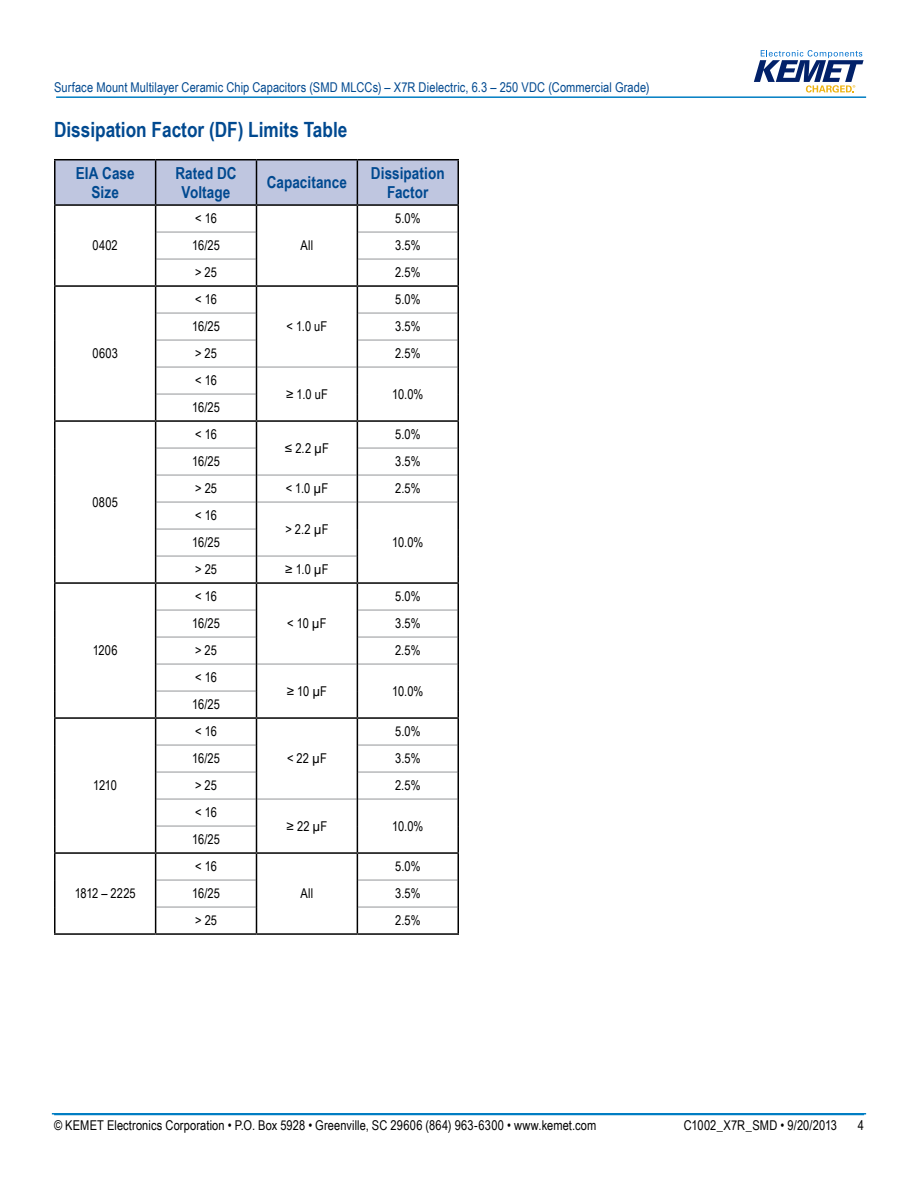
<style>
.page{position:relative;width:918px;height:1188px;background:#fff}
.page>*{position:absolute;margin:0;border:0;box-sizing:border-box;transform-origin:0 0}
.t1{font:700 21px "Arial Narrow";color:#004990}
.t2{font:700 16.5px/19.8px "Arial Narrow";letter-spacing:.005em;color:#004990;text-align:center}
.t3{font:13.5px "Arial Narrow";letter-spacing:.005em;color:#000}
.t4{font:13.5px "Arial Narrow";letter-spacing:.01em;color:#004990}
</style>
<div class="page">
<hr style="left:52px;top:1113px;width:814px;height:2px;background:#007dc3">
<hr style="left:56px;top:96px;width:810px;height:2px;background:#007dc3">
<svg style="left:754px;top:50px;width:110px;height:43px"></svg>
<hr style="left:54px;top:204px;width:102px;height:2px;background:#000">
<hr style="left:54px;top:285px;width:102px;height:2px;background:#000">
<hr style="left:54px;top:420px;width:102px;height:2px;background:#000">
<hr style="left:54px;top:582px;width:102px;height:2px;background:#000">
<hr style="left:54px;top:717px;width:102px;height:2px;background:#000">
<hr style="left:54px;top:852px;width:102px;height:2px;background:#000">
<hr style="left:54px;top:159px;width:102px;height:1px;background:#000">
<hr style="left:54px;top:160px;width:2px;height:44px;background:#000">
<hr style="left:156px;top:159px;width:100px;height:1px;background:#000">
<hr style="left:256px;top:159px;width:101px;height:1px;background:#000">
<hr style="left:357px;top:159px;width:102px;height:1px;background:#000">
<hr style="left:54px;top:206px;width:2px;height:26px;background:#000">
<hr style="left:54px;top:232px;width:2px;height:27px;background:#000">
<hr style="left:54px;top:259px;width:2px;height:26px;background:#000">
<hr style="left:54px;top:287px;width:2px;height:26px;background:#000">
<hr style="left:54px;top:313px;width:2px;height:27px;background:#000">
<hr style="left:54px;top:340px;width:2px;height:27px;background:#000">
<hr style="left:54px;top:367px;width:2px;height:27px;background:#000">
<hr style="left:54px;top:394px;width:2px;height:26px;background:#000">
<hr style="left:54px;top:422px;width:2px;height:26px;background:#000">
<hr style="left:54px;top:448px;width:2px;height:27px;background:#000">
<hr style="left:54px;top:475px;width:2px;height:27px;background:#000">
<hr style="left:54px;top:502px;width:2px;height:27px;background:#000">
<hr style="left:54px;top:529px;width:2px;height:27px;background:#000">
<hr style="left:54px;top:556px;width:2px;height:26px;background:#000">
<hr style="left:54px;top:584px;width:2px;height:26px;background:#000">
<hr style="left:54px;top:610px;width:2px;height:27px;background:#000">
<hr style="left:54px;top:637px;width:2px;height:27px;background:#000">
<hr style="left:54px;top:664px;width:2px;height:27px;background:#000">
<hr style="left:54px;top:691px;width:2px;height:26px;background:#000">
<hr style="left:54px;top:719px;width:2px;height:26px;background:#000">
<hr style="left:54px;top:745px;width:2px;height:27px;background:#000">
<hr style="left:54px;top:772px;width:2px;height:27px;background:#000">
<hr style="left:54px;top:799px;width:2px;height:27px;background:#000">
<hr style="left:54px;top:826px;width:2px;height:26px;background:#000">
<hr style="left:54px;top:854px;width:2px;height:26px;background:#000">
<hr style="left:54px;top:880px;width:2px;height:27px;background:#000">
<hr style="left:54px;top:907px;width:2px;height:26px;background:#000">
<hr style="left:54px;top:933px;width:102px;height:2px;background:#000">
<hr style="left:256px;top:933px;width:101px;height:2px;background:#000">
<hr style="left:156px;top:933px;width:100px;height:2px;background:#000">
<svg style="left:55px;top:160px;width:404px;height:773px"></svg>
<hr style="left:357px;top:933px;width:102px;height:2px;background:#000">
<p class="t4" style="left:54px;top:77px;width:597px">Surface Mount Multilayer Ceramic Chip Capacitors (SMD MLCCs) – X7R Dielectric, 6.3 – 250 VDC (Commercial Grade)</p>
<h1 class="t1" style="left:54px;top:113px;width:295px">Dissipation Factor (DF) Limits Table</h1>
<p class="t2" style="left:76px;top:162px;width:60px">EIA Case<br>Size</p>
<p class="t2" style="left:175px;top:162px;width:63px">Rated DC<br>Voltage</p>
<p class="t2" style="left:267px;top:172px;width:82px">Capacitance</p>
<p class="t2" style="left:371px;top:162px;width:75px">Dissipation<br>Factor</p>
<p class="t3" style="left:93px;top:236px;width:27px">0402</p>
<p class="t3" style="left:395px;top:209px;width:27px">5.0%</p>
<p class="t3" style="left:195px;top:209px;width:23px">&lt; 16</p>
<p class="t3" style="left:192px;top:236px;width:29px">16/25</p>
<p class="t3" style="left:395px;top:236px;width:27px">3.5%</p>
<p class="t3" style="left:195px;top:263px;width:23px">&gt; 25</p>
<p class="t3" style="left:395px;top:263px;width:27px">2.5%</p>
<p class="t3" style="left:301px;top:236px;width:14px">All</p>
<p class="t3" style="left:92px;top:344px;width:27px">0603</p>
<p class="t3" style="left:93px;top:492px;width:27px">0805</p>
<p class="t3" style="left:93px;top:641px;width:26px">1206</p>
<p class="t3" style="left:93px;top:776px;width:25px">1210</p>
<p class="t3" style="left:75px;top:884px;width:63px">1812 – 2225</p>
<p class="t3" style="left:195px;top:290px;width:23px">&lt; 16</p>
<p class="t3" style="left:395px;top:290px;width:27px">5.0%</p>
<p class="t3" style="left:192px;top:317px;width:29px">16/25</p>
<p class="t3" style="left:395px;top:317px;width:27px">3.5%</p>
<p class="t3" style="left:195px;top:344px;width:23px">&gt; 25</p>
<p class="t3" style="left:395px;top:344px;width:27px">2.5%</p>
<p class="t3" style="left:195px;top:371px;width:23px">&lt; 16</p>
<p class="t3" style="left:286px;top:384px;width:43px">≥ 1.0 uF</p>
<p class="t3" style="left:392px;top:384px;width:33px">10.0%</p>
<p class="t3" style="left:192px;top:398px;width:29px">16/25</p>
<p class="t3" style="left:287px;top:317px;width:42px">&lt; 1.0 uF</p>
<p class="t3" style="left:195px;top:425px;width:23px">&lt; 16</p>
<p class="t3" style="left:395px;top:425px;width:27px">5.0%</p>
<p class="t3" style="left:285px;top:438px;width:46px">≤ 2.2 µF</p>
<p class="t3" style="left:192px;top:452px;width:29px">16/25</p>
<p class="t3" style="left:395px;top:452px;width:27px">3.5%</p>
<p class="t3" style="left:195px;top:479px;width:23px">&gt; 25</p>
<p class="t3" style="left:286px;top:479px;width:44px">&lt; 1.0 µF</p>
<p class="t3" style="left:395px;top:479px;width:27px">2.5%</p>
<p class="t3" style="left:195px;top:506px;width:23px">&lt; 16</p>
<p class="t3" style="left:285px;top:519px;width:45px">&gt; 2.2 µF</p>
<p class="t3" style="left:192px;top:533px;width:29px">16/25</p>
<p class="t3" style="left:392px;top:533px;width:33px">10.0%</p>
<p class="t3" style="left:195px;top:560px;width:23px">&gt; 25</p>
<p class="t3" style="left:285px;top:560px;width:45px">≥ 1.0 µF</p>
<p class="t3" style="left:195px;top:587px;width:23px">&lt; 16</p>
<p class="t3" style="left:395px;top:587px;width:27px">5.0%</p>
<p class="t3" style="left:192px;top:614px;width:29px">16/25</p>
<p class="t3" style="left:395px;top:614px;width:27px">3.5%</p>
<p class="t3" style="left:195px;top:641px;width:23px">&gt; 25</p>
<p class="t3" style="left:395px;top:641px;width:27px">2.5%</p>
<p class="t3" style="left:195px;top:668px;width:23px">&lt; 16</p>
<p class="t3" style="left:287px;top:681px;width:42px">≥10µF</p>
<p class="t3" style="left:392px;top:681px;width:33px">10.0%</p>
<p class="t3" style="left:192px;top:695px;width:29px">16/25</p>
<p class="t3" style="left:287px;top:614px;width:41px">&lt; 10 µF</p>
<p class="t3" style="left:195px;top:722px;width:23px">&lt; 16</p>
<p class="t3" style="left:395px;top:722px;width:27px">5.0%</p>
<p class="t3" style="left:192px;top:749px;width:29px">16/25</p>
<p class="t3" style="left:395px;top:749px;width:27px">3.5%</p>
<p class="t3" style="left:195px;top:776px;width:23px">&gt; 25</p>
<p class="t3" style="left:395px;top:776px;width:27px">2.5%</p>
<p class="t3" style="left:195px;top:803px;width:23px">&lt; 16</p>
<p class="t3" style="left:287px;top:816px;width:42px">≥22µF</p>
<p class="t3" style="left:392px;top:816px;width:33px">10.0%</p>
<p class="t3" style="left:192px;top:830px;width:29px">16/25</p>
<p class="t3" style="left:287px;top:749px;width:41px">&lt; 22 µF</p>
<p class="t3" style="left:195px;top:857px;width:23px">&lt; 16</p>
<p class="t3" style="left:395px;top:857px;width:27px">5.0%</p>
<p class="t3" style="left:192px;top:884px;width:29px">16/25</p>
<p class="t3" style="left:395px;top:884px;width:27px">3.5%</p>
<p class="t3" style="left:195px;top:911px;width:23px">&gt; 25</p>
<p class="t3" style="left:395px;top:911px;width:27px">2.5%</p>
<p class="t3" style="left:301px;top:884px;width:14px">All</p>
<p class="t3" style="left:54px;top:1116px;width:544px">© KEMET Electronics Corporation • P.O. Box 5928 • Greenville, SC 29606 (864) 963-6300 • www.kemet.com</p>
<p class="t3" style="left:684px;top:1116px;width:155px">C1002_X7R_SMD • 9/20/2013</p>
<p class="t3" style="left:858px;top:1116px;width:8px">4</p>
</div>
